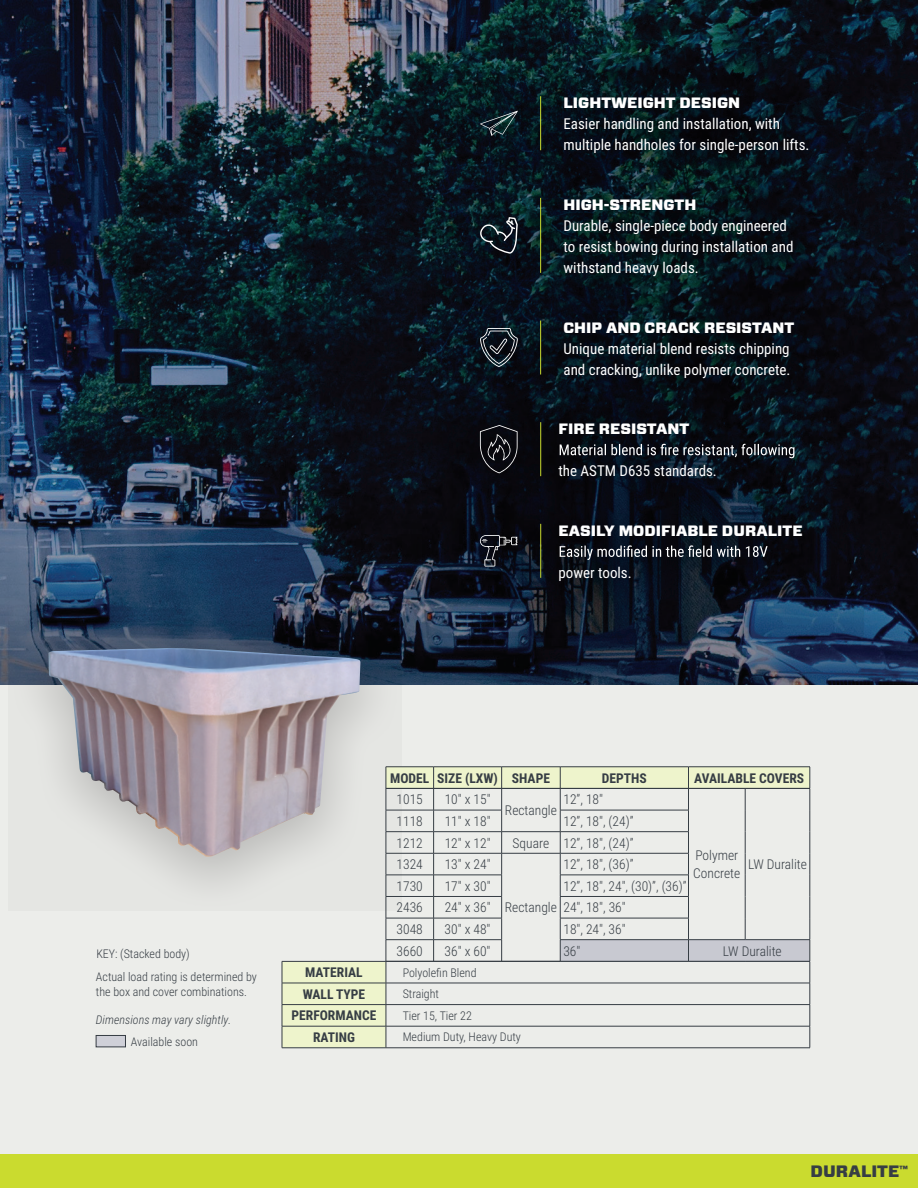
<style>
.page{position:relative;width:918px;height:1188px;background:#fff}
.page>*{position:absolute;margin:0;border:0;box-sizing:border-box;transform-origin:0 0}
.t1{font:900 16.5px "Forza";color:#363d44}
.t2{font:15px/21px "Roboto Condensed";color:#fff}
.t3{font:900 15px "Forza";color:#fff}
.t4{font:300 13.5px/18px "Roboto Condensed";color:#363d44}
.t5{font:700 13.5px "Roboto Condensed";color:#363d44}
.t6{font:300 12px/14.4px "Roboto Condensed";color:#363d44}
.t7{font:italic 300 12px "Roboto Condensed";color:#363d44}
</style>
<div class="page">
<img style="left:0;top:0;width:918px;height:685px">
<div style="left:0;top:685px;width:918px;height:503px;background:#ecedea"></div>
<div style="left:0;top:1155px;width:918px;height:33px;background:#cadb2f"></div>
<svg style="left:422px;top:38px;width:442px;height:600px;background:#09141d"></svg>
<svg style="left:480px;top:328px;width:38px;height:39px"></svg>
<hr style="left:540px;top:321px;width:1px;height:54px;background:#cadb2f">
<svg style="left:480px;top:217px;width:38px;height:37px"></svg>
<hr style="left:540px;top:198px;width:1px;height:75px;background:#cadb2f">
<svg style="left:480px;top:111px;width:38px;height:25px"></svg>
<hr style="left:540px;top:96px;width:1px;height:54px;background:#cadb2f">
<svg style="left:560px;top:545px;width:208px;height:15px;background:#3d424a"></svg>
<svg style="left:480px;top:535px;width:38px;height:32px"></svg>
<hr style="left:540px;top:524px;width:1px;height:54px;background:#cadb2f">
<svg style="left:560px;top:444px;width:234px;height:14px;background:#40454c"></svg>
<svg style="left:480px;top:425px;width:38px;height:48px;background:#242429"></svg>
<hr style="left:540px;top:422px;width:1px;height:54px;background:#cadb2f">
<svg style="left:8px;top:621px;width:393px;height:276px;fill:#dedfdc"></svg>
<img style="left:48px;top:648px;width:312px;height:209px">
<div style="left:96px;top:1035px;width:29px;height:12px;background:#cfd0d8"></div>
<div style="left:96px;top:1035px;width:30px;height:12px;border:1px solid #363d44"></div>
<hr style="left:282px;top:1048px;width:104px;height:1px;background:#363d44">
<hr style="left:386px;top:1048px;width:424px;height:1px;background:#363d44">
<svg style="left:282px;top:767px;width:529px;height:281px"></svg>
<p class="t3" style="left:564px;top:93px;width:178px">LIGHTWEIGHT DESIGN</p>
<p class="t2" style="left:564px;top:113px;width:247px">Easier handling and installation, with multiple handholes for single-person lifts.</p>
<p class="t3" style="left:564px;top:195px;width:134px">HIGH-STRENGTH</p>
<p class="t2" style="left:564px;top:214px;width:231px">Durable, single-piece body engineered to resist bowing during installation and withstand heavy loads.</p>
<p class="t3" style="left:564px;top:317px;width:232px">CHIP AND CRACK RESISTANT</p>
<p class="t2" style="left:564px;top:337px;width:228px">Unique material blend resists chipping and cracking, unlike polymer concrete.</p>
<p class="t3" style="left:558px;top:419px;width:132px">FIRE RESISTANT</p>
<p class="t2" style="left:558px;top:460px;width:160px">the ASTM D635 standards.</p>
<p class="t3" style="left:558px;top:520px;width:246px">EASILY MODIFIABLE DURALITE</p>
<p class="t2" style="left:558px;top:561px;width:75px">power tools.</p>
<p class="t5" style="left:390px;top:768px;width:161px">MODEL SIZE (LXW) SHAPE</p>
<p class="t5" style="left:602px;top:768px;width:46px">DEPTHS</p>
<p class="t5" style="left:694px;top:768px;width:111px">AVAILABLE COVERS</p>
<p class="t4" style="left:397px;top:790px;width:28px">1015</p>
<p class="t4" style="left:445px;top:790px;width:47px">10" x 15"</p>
<p class="t4" style="left:563px;top:790px;width:41px">12”, 18"</p>
<p class="t4" style="left:505px;top:801px;width:54px">Rectangle</p>
<p class="t4" style="left:397px;top:812px;width:28px">1118</p>
<p class="t4" style="left:445px;top:812px;width:47px">11" x 18"</p>
<p class="t4" style="left:563px;top:812px;width:72px">12”, 18", (24)”</p>
<p class="t4" style="left:397px;top:833px;width:28px">1212</p>
<p class="t4" style="left:445px;top:833px;width:47px">12" x 12"</p>
<p class="t4" style="left:513px;top:833px;width:122px">Square 12”, 18", (24)”</p>
<p class="t4" style="left:397px;top:855px;width:28px">1324</p>
<p class="t4" style="left:445px;top:855px;width:47px">13" x 24"</p>
<p class="t4" style="left:505px;top:898px;width:54px">Rectangle</p>
<p class="t4" style="left:563px;top:855px;width:72px">12”, 18", (36)”</p>
<p class="t4" style="left:397px;top:876px;width:28px">1730</p>
<p class="t4" style="left:445px;top:876px;width:47px">17" x 30"</p>
<p class="t4" style="left:563px;top:876px;width:125px">12”, 18", 24", (30)”, (36)”</p>
<p class="t4" style="left:397px;top:898px;width:28px">2436</p>
<p class="t4" style="left:445px;top:898px;width:47px">24" x 36"</p>
<p class="t4" style="left:563px;top:898px;width:64px">24", 18", 36"</p>
<p class="t4" style="left:397px;top:920px;width:28px">3048</p>
<p class="t4" style="left:445px;top:920px;width:47px">30" x 48"</p>
<p class="t4" style="left:563px;top:920px;width:64px">18", 24", 36"</p>
<p class="t4" style="left:693px;top:846px;width:49px">Polymer<br>Concrete</p>
<p class="t4" style="left:748px;top:855px;width:60px">LW Duralite</p>
<p class="t6" style="left:96px;top:946px;width:95px">KEY: (Stacked body)</p>
<p class="t4" style="left:397px;top:941px;width:28px">3660</p>
<p class="t4" style="left:445px;top:941px;width:47px">36" x 60"</p>
<p class="t4" style="left:563px;top:941px;width:18px">36"</p>
<p class="t4" style="left:723px;top:941px;width:60px">LW Duralite</p>
<p class="t6" style="left:96px;top:969px;width:162px">Actual load rating is determined by the box and cover combinations.</p>
<p class="t7" style="left:96px;top:1012px;width:137px">Dimensions may vary slightly.</p>
<p class="t6" style="left:131px;top:1034px;width:69px">Available soon</p>
<p class="t5" style="left:305px;top:963px;width:59px">MATERIAL</p>
<p class="t6" style="left:403px;top:965px;width:75px">Polyolefin Blend</p>
<p class="t5" style="left:303px;top:985px;width:64px">WALL TYPE</p>
<p class="t6" style="left:403px;top:986px;width:38px">Straight</p>
<p class="t5" style="left:292px;top:1006px;width:86px">PERFORMANCE</p>
<p class="t6" style="left:403px;top:1008px;width:71px">Tier 15, Tier 22</p>
<p class="t5" style="left:313px;top:1028px;width:43px">RATING</p>
<p class="t6" style="left:403px;top:1030px;width:120px">Medium Duty, Heavy Duty</p>
<p class="t1" style="left:811px;top:1160px;width:99px">DURALITE<sup>™</sup></p>
</div>
